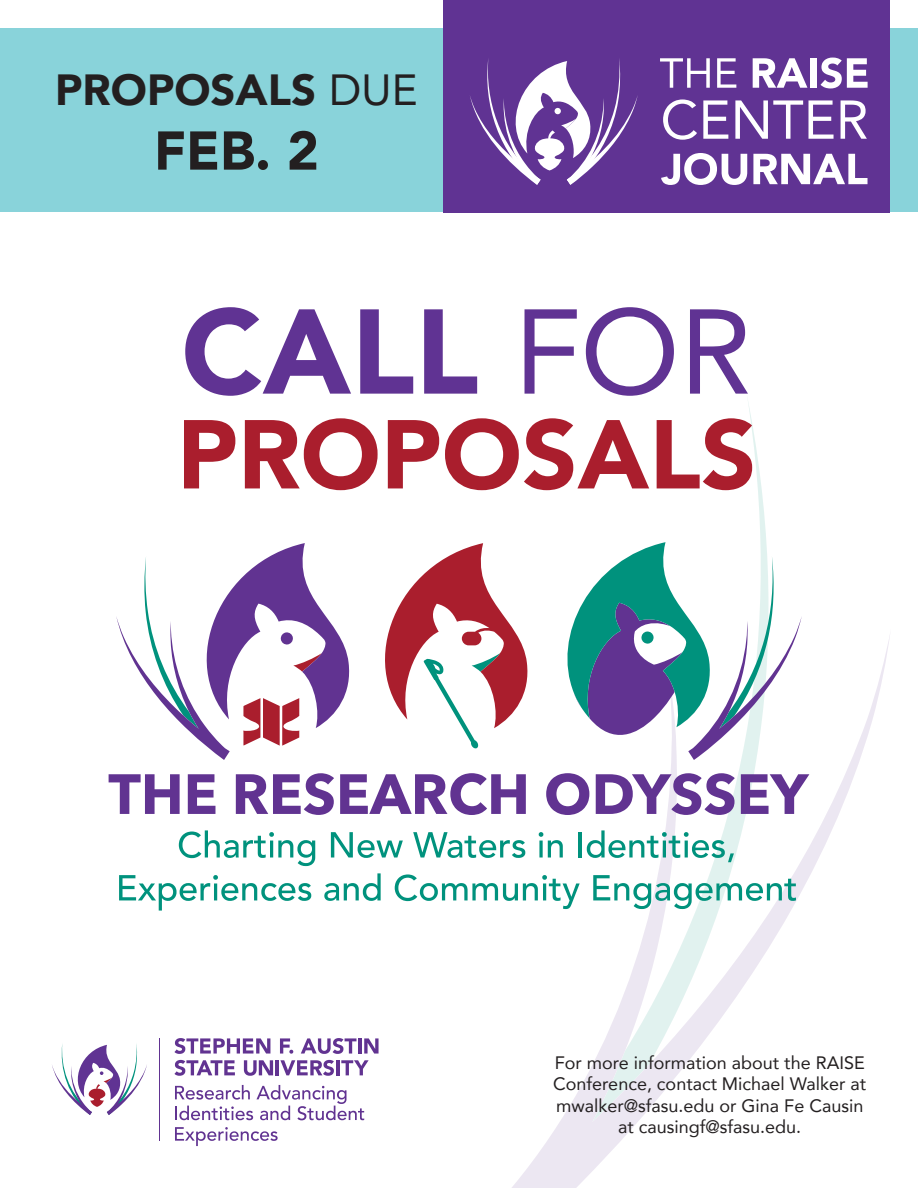
<style>
.page{position:relative;width:918px;height:1188px;background:#fff}
.page>*{position:absolute;margin:0;border:0;box-sizing:border-box;transform-origin:0 0}
.t1{font:900 119.1px "Avenir";color:#603393}
.t2{font:900 96.6px "Avenir";color:#aa1e2d}
.t3{font:900 54px "Avenir";color:#231f20}
.t4{font:900 43.5px "Avenir";color:#231f20}
.t5{font:18px/21.6px "Avenir";color:#231f20;text-align:center}
.s1{font-weight:400}
</style>
<div class="page">
<svg style="left:512px;top:636px;width:378px;height:552px"></svg>
<div style="left:0;top:28px;width:918px;height:184px;background:#89d3da"></div>
<div style="left:443px;top:0;width:447px;height:212px;background:#603393"></div>
<svg style="left:174px;top:1038px;width:96px;height:16px"></svg>
<svg style="left:280px;top:1038px;width:13px;height:16px"></svg>
<svg style="left:301px;top:1038px;width:55px;height:16px"></svg>
<hr style="left:358px;top:1038px;width:3px;height:16px;background:#613391">
<svg style="left:364px;top:1038px;width:15px;height:16px"></svg>
<svg style="left:174px;top:1060px;width:61px;height:16px"></svg>
<svg style="left:244px;top:1060px;width:29px;height:16px"></svg>
<hr style="left:276px;top:1060px;width:3px;height:15px;background:#613391">
<svg style="left:280px;top:1060px;width:54px;height:16px"></svg>
<hr style="left:336px;top:1060px;width:4px;height:15px;background:#613391">
<svg style="left:341px;top:1060px;width:28px;height:15px"></svg>
<hr style="left:159px;top:1038px;width:1px;height:102px;background:#613391">
<svg style="left:175px;top:1085px;width:189px;height:35px"></svg>
<svg style="left:175px;top:1127px;width:103px;height:19px"></svg>
<svg style="left:52px;top:1044px;width:95px;height:71px"></svg>
<svg style="left:470px;top:59px;width:168px;height:126px"></svg>
<svg style="left:660px;top:58px;width:50px;height:30px"></svg>
<svg style="left:717px;top:58px;width:19px;height:30px"></svg>
<svg style="left:753px;top:58px;width:54px;height:30px"></svg>
<div style="left:810px;top:58px;width:7px;height:30px;background:#fff"></div>
<svg style="left:821px;top:58px;width:47px;height:30px"></svg>
<svg style="left:663px;top:99px;width:34px;height:41px"></svg>
<svg style="left:703px;top:100px;width:25px;height:39px"></svg>
<svg style="left:735px;top:100px;width:68px;height:39px"></svg>
<svg style="left:809px;top:100px;width:25px;height:39px"></svg>
<svg style="left:841px;top:100px;width:26px;height:39px"></svg>
<svg style="left:661px;top:153px;width:86px;height:32px"></svg>
<svg style="left:753px;top:154px;width:115px;height:30px"></svg>
<svg style="left:116px;top:543px;width:415px;height:217px"></svg>
<svg style="left:551px;top:542px;width:251px;height:218px"></svg>
<svg style="left:641px;top:631px;width:13px;height:13px"></svg>
<svg style="left:109px;top:774px;width:71px;height:40px"></svg>
<svg style="left:188px;top:774px;width:27px;height:40px"></svg>
<svg style="left:236px;top:773px;width:98px;height:42px"></svg>
<svg style="left:340px;top:773px;width:186px;height:42px"></svg>
<svg style="left:546px;top:773px;width:43px;height:42px"></svg>
<svg style="left:596px;top:773px;width:139px;height:42px"></svg>
<svg style="left:741px;top:774px;width:68px;height:40px"></svg>
<svg style="left:179px;top:830px;width:136px;height:36px"></svg>
<svg style="left:331px;top:832px;width:72px;height:26px"></svg>
<svg style="left:413px;top:832px;width:112px;height:26px"></svg>
<svg style="left:539px;top:832px;width:24px;height:26px"></svg>
<hr style="left:578px;top:832px;width:4px;height:26px;background:#00927d">
<svg style="left:587px;top:830px;width:147px;height:32px"></svg>
<svg style="left:119px;top:875px;width:192px;height:36px"></svg>
<svg style="left:324px;top:873px;width:57px;height:28px"></svg>
<svg style="left:395px;top:874px;width:185px;height:35px"></svg>
<svg style="left:593px;top:875px;width:203px;height:34px"></svg>
<p class="t4" style="left:55px;top:52px;width:364px">PROPOSALS <span class="s1">DUE</span></p>
<p class="t3" style="left:154px;top:105px;width:166px">FEB. 2</p>
<p class="t1" style="left:181px;top:250px;width:573px">CALL <span class="s1">FOR</span></p>
<p class="t2" style="left:177px;top:372px;width:581px">PROPOSALS</p>
<p class="t5" style="left:553px;top:1051px;width:314px">For more information about the RAISE Conference, contact Michael Walker at mwalker@sfasu.edu or Gina Fe Causin at causingf@sfasu.edu.</p>
</div>
